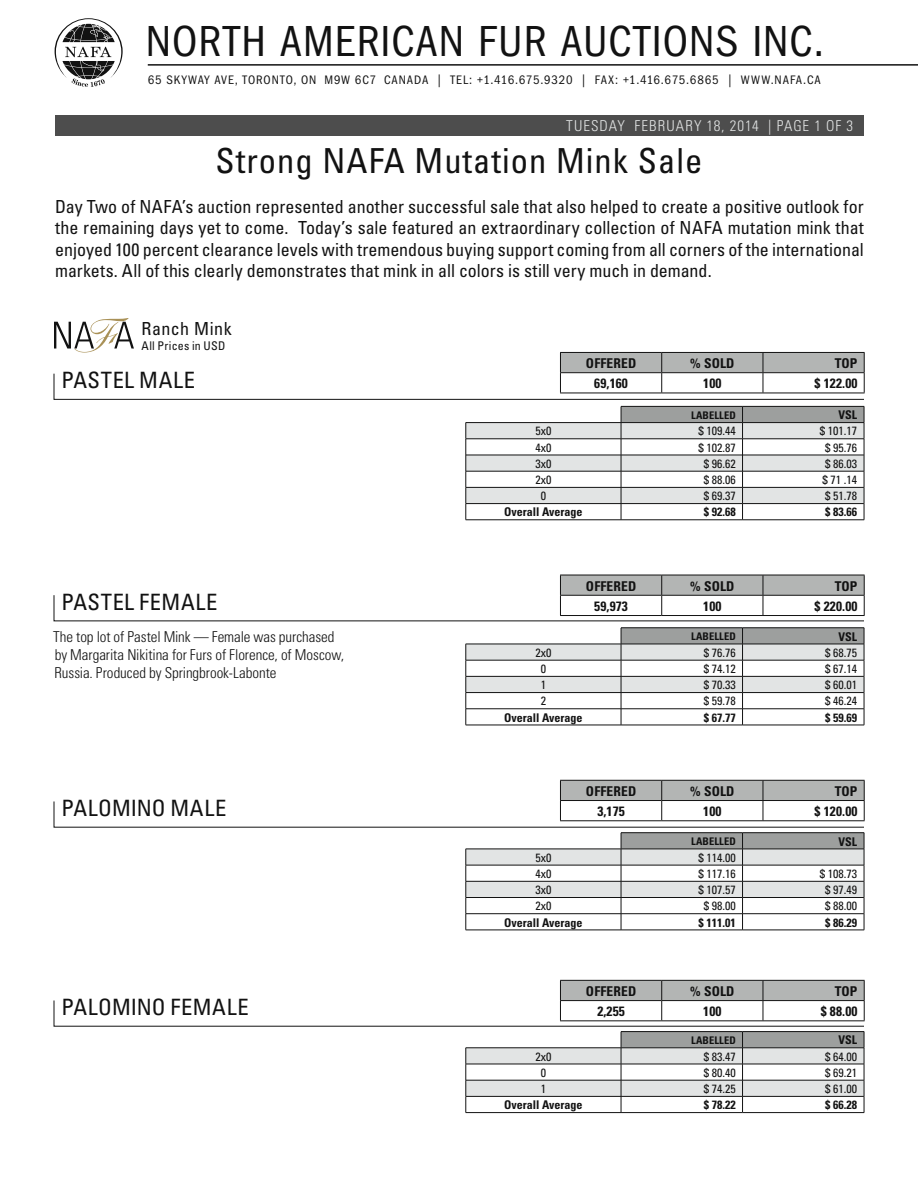
<style>
.page{position:relative;width:918px;height:1188px;background:#fff}
.page>*{position:absolute;margin:0;border:0;box-sizing:border-box;transform-origin:0 0}
.t1{font:condensed 45px "ITC Franklin Gothic Std";letter-spacing:.02em;color:#121212}
.t2{font:condensed 34.5px "Univers";letter-spacing:.03em;color:#121212}
.t3{font:condensed 22.5px "Univers";letter-spacing:.03em;color:#121212}
.t4{font:condensed 18px/21.6px "Univers";color:#121212;text-align:justify}
.t5{font:300 condensed 15px/18px "Univers";color:#121212}
.t6{font:300 condensed 15px "Univers";letter-spacing:.07em;color:#e2e4e4}
.t7{font:700 condensed 13.5px "Univers";letter-spacing:.01em;color:#121212}
.t8{font:condensed 12.75px "ITC Franklin Gothic Std";letter-spacing:.075em;color:#121212}
.t9{font:condensed 12px "Univers";color:#121212}
.t10{font:700 condensed 12px "Univers";color:#121212}
.t11{font:condensed 12px "Univers";letter-spacing:.03em;color:#121212}
.t12{font:700 condensed 10.5px "Univers";letter-spacing:.01em;color:#121212}
</style>
<div class="page">
<div style="left:55px;top:115px;width:809px;height:21px;background:#4d4d4d"></div>
<svg style="left:55px;top:18px;width:68px;height:69px"></svg>
<hr style="left:148px;top:64px;width:770px;height:2px;background:#121212">
<svg style="left:53px;top:318px;width:812px;height:82px"></svg>
<hr style="left:560px;top:393px;width:102px;height:1px;background:#121212">
<hr style="left:662px;top:393px;width:101px;height:1px;background:#121212">
<hr style="left:763px;top:393px;width:102px;height:1px;background:#121212">
<svg style="left:53px;top:575px;width:812px;height:47px"></svg>
<hr style="left:560px;top:615px;width:102px;height:1px;background:#121212">
<hr style="left:662px;top:615px;width:101px;height:1px;background:#121212">
<hr style="left:763px;top:615px;width:102px;height:1px;background:#121212">
<hr style="left:621px;top:520px;width:122px;height:1px;background:#121212">
<hr style="left:743px;top:520px;width:121px;height:1px;background:#121212">
<hr style="left:466px;top:520px;width:155px;height:1px;background:#121212">
<svg style="left:466px;top:406px;width:399px;height:114px"></svg>
<hr style="left:466px;top:439px;width:155px;height:1px;background:#121212">
<hr style="left:621px;top:930px;width:122px;height:1px;background:#121212">
<hr style="left:743px;top:930px;width:121px;height:1px;background:#121212">
<hr style="left:466px;top:930px;width:155px;height:1px;background:#121212">
<svg style="left:53px;top:780px;width:812px;height:150px"></svg>
<hr style="left:466px;top:865px;width:155px;height:1px;background:#121212">
<hr style="left:621px;top:725px;width:122px;height:1px;background:#121212">
<hr style="left:743px;top:725px;width:121px;height:1px;background:#121212">
<hr style="left:466px;top:725px;width:155px;height:1px;background:#121212">
<svg style="left:466px;top:628px;width:399px;height:97px"></svg>
<hr style="left:466px;top:660px;width:155px;height:1px;background:#121212">
<svg style="left:53px;top:980px;width:812px;height:133px"></svg>
<hr style="left:466px;top:1064px;width:155px;height:1px;background:#121212">
<h1 class="t1" style="left:146px;top:16px;width:680px">NORTH AMERICAN FUR AUCTIONS INC.</h1>
<p class="t8" style="left:148px;top:73px;width:160px">65 SKYWAY AVE, TORONTO, ON</p>
<p class="t8" style="left:324px;top:73px;width:498px">M9W 6C7 CANADA | TEL: +1.416.675.9320 | FAX: +1.416.675.6865 | WWW.NAFA.CA</p>
<p class="t6" style="left:566px;top:117px;width:289px">tuesday February 18, 2014 | Page 1 of 3</p>
<h2 class="t2" style="left:216px;top:139px;width:488px">Strong NAFA Mutation Mink Sale</h2>
<p class="t4" style="left:55px;top:195px;width:810px">Day Two of NAFA’s auction represented another successful sale that also helped to create a positive outlook for the remaining days yet to come. Today’s sale featured an extraordinary collection of NAFA mutation mink that enjoyed 100 percent clearance levels with tremendous buying support coming from all corners of the international markets. All of this clearly demonstrates that mink in all colors is still very much in demand.</p>
<p class="t4" style="left:141px;top:318px;width:92px">Ranch Mink</p>
<p class="t11" style="left:141px;top:338px;width:86px">All Prices in USD</p>
<p class="t3" style="left:61px;top:366px;width:135px">pastel Male</p>
<p class="t3" style="left:61px;top:588px;width:157px">pastel feMale</p>
<p class="t5" style="left:53px;top:628px;width:293px">The top lot of Pastel Mink — Female was purchased by Margarita Nikitina for Furs of Florence, of Moscow,<br>Russia. Produced by Springbrook-Labonte</p>
<p class="t3" style="left:61px;top:794px;width:166px">palomino Male</p>
<p class="t3" style="left:61px;top:993px;width:189px">palomino feMale</p>
<p class="t7" style="left:586px;top:355px;width:52px">OFFERED</p>
<p class="t7" style="left:690px;top:355px;width:46px">% SOLD</p>
<p class="t7" style="left:835px;top:355px;width:24px">TOP</p>
<p class="t7" style="left:594px;top:375px;width:35px">69,160</p>
<p class="t7" style="left:703px;top:375px;width:20px">100</p>
<p class="t7" style="left:815px;top:375px;width:44px">$ 122.00</p>
<p class="t12" style="left:691px;top:408px;width:46px">LABELLED</p>
<p class="t10" style="left:839px;top:408px;width:20px">VSL</p>
<p class="t9" style="left:535px;top:424px;width:17px">5x0</p>
<p class="t9" style="left:698px;top:424px;width:39px">$ 109.44</p>
<p class="t9" style="left:820px;top:424px;width:39px">$ 101.17</p>
<p class="t9" style="left:535px;top:440px;width:17px">4x0</p>
<p class="t9" style="left:698px;top:440px;width:39px">$ 102.87</p>
<p class="t9" style="left:825px;top:440px;width:33px">$ 95.76</p>
<p class="t9" style="left:535px;top:456px;width:17px">3x0</p>
<p class="t9" style="left:704px;top:456px;width:33px">$ 96.62</p>
<p class="t9" style="left:825px;top:456px;width:33px">$ 86.03</p>
<p class="t9" style="left:535px;top:472px;width:17px">2x0</p>
<p class="t9" style="left:704px;top:472px;width:33px">$ 88.06</p>
<p class="t9" style="left:823px;top:472px;width:36px">$ 71 .14</p>
<p class="t9" style="left:541px;top:488px;width:7px">0</p>
<p class="t9" style="left:704px;top:488px;width:33px">$ 69.37</p>
<p class="t9" style="left:825px;top:488px;width:33px">$ 51.78</p>
<p class="t10" style="left:504px;top:505px;width:80px">Overall Average</p>
<p class="t10" style="left:704px;top:505px;width:33px">$ 92.68</p>
<p class="t10" style="left:825px;top:505px;width:33px">$ 83.66</p>
<p class="t7" style="left:586px;top:577px;width:52px">OFFERED</p>
<p class="t7" style="left:690px;top:577px;width:46px">% SOLD</p>
<p class="t7" style="left:835px;top:577px;width:24px">TOP</p>
<p class="t7" style="left:594px;top:598px;width:35px">59,973</p>
<p class="t7" style="left:703px;top:598px;width:20px">100</p>
<p class="t7" style="left:815px;top:598px;width:44px">$ 220.00</p>
<p class="t12" style="left:691px;top:630px;width:46px">LABELLED</p>
<p class="t10" style="left:839px;top:629px;width:20px">VSL</p>
<p class="t9" style="left:535px;top:645px;width:17px">2x0</p>
<p class="t9" style="left:704px;top:645px;width:33px">$ 76.76</p>
<p class="t9" style="left:825px;top:645px;width:33px">$ 68.75</p>
<p class="t9" style="left:541px;top:661px;width:7px">0</p>
<p class="t9" style="left:704px;top:661px;width:33px">$ 74.12</p>
<p class="t9" style="left:825px;top:661px;width:33px">$ 67.14</p>
<p class="t9" style="left:541px;top:677px;width:7px">1</p>
<p class="t9" style="left:704px;top:677px;width:33px">$ 70.33</p>
<p class="t9" style="left:825px;top:677px;width:33px">$ 60.01</p>
<p class="t9" style="left:541px;top:694px;width:7px">2</p>
<p class="t9" style="left:704px;top:694px;width:33px">$ 59.78</p>
<p class="t9" style="left:825px;top:694px;width:33px">$ 46.24</p>
<p class="t10" style="left:504px;top:710px;width:80px">Overall Average</p>
<p class="t10" style="left:704px;top:710px;width:33px">$ 67.77</p>
<p class="t10" style="left:825px;top:710px;width:33px">$ 59.69</p>
<p class="t7" style="left:586px;top:783px;width:52px">OFFERED</p>
<p class="t7" style="left:690px;top:783px;width:46px">% SOLD</p>
<p class="t7" style="left:835px;top:783px;width:24px">TOP</p>
<p class="t7" style="left:597px;top:803px;width:29px">3,175</p>
<p class="t7" style="left:703px;top:803px;width:20px">100</p>
<p class="t7" style="left:815px;top:803px;width:44px">$ 120.00</p>
<p class="t12" style="left:691px;top:835px;width:46px">LABELLED</p>
<p class="t10" style="left:839px;top:834px;width:20px">VSL</p>
<p class="t9" style="left:535px;top:850px;width:17px">5x0</p>
<p class="t9" style="left:698px;top:850px;width:39px">$ 114.00</p>
<p class="t9" style="left:535px;top:866px;width:17px">4x0</p>
<p class="t9" style="left:698px;top:866px;width:39px">$ 117.16</p>
<p class="t9" style="left:820px;top:866px;width:39px">$ 108.73</p>
<p class="t9" style="left:535px;top:882px;width:17px">3x0</p>
<p class="t9" style="left:698px;top:882px;width:39px">$ 107.57</p>
<p class="t9" style="left:825px;top:882px;width:33px">$ 97.49</p>
<p class="t9" style="left:535px;top:899px;width:17px">2x0</p>
<p class="t9" style="left:704px;top:899px;width:33px">$ 98.00</p>
<p class="t9" style="left:825px;top:899px;width:33px">$ 88.00</p>
<p class="t10" style="left:504px;top:915px;width:80px">Overall Average</p>
<p class="t10" style="left:698px;top:915px;width:39px">$ 111.01</p>
<p class="t10" style="left:825px;top:915px;width:33px">$ 86.29</p>
<p class="t7" style="left:586px;top:983px;width:52px">OFFERED</p>
<p class="t7" style="left:690px;top:983px;width:46px">% SOLD</p>
<p class="t7" style="left:835px;top:983px;width:24px">TOP</p>
<p class="t7" style="left:597px;top:1003px;width:29px">2,255</p>
<p class="t7" style="left:703px;top:1003px;width:20px">100</p>
<p class="t7" style="left:821px;top:1003px;width:38px">$ 88.00</p>
<p class="t12" style="left:691px;top:1034px;width:46px">LABELLED</p>
<p class="t10" style="left:839px;top:1033px;width:20px">VSL</p>
<p class="t9" style="left:535px;top:1049px;width:17px">2x0</p>
<p class="t9" style="left:704px;top:1049px;width:33px">$ 83.47</p>
<p class="t9" style="left:825px;top:1049px;width:33px">$ 64.00</p>
<p class="t9" style="left:541px;top:1065px;width:7px">0</p>
<p class="t9" style="left:704px;top:1065px;width:33px">$ 80.40</p>
<p class="t9" style="left:825px;top:1065px;width:33px">$ 69.21</p>
<p class="t9" style="left:541px;top:1081px;width:7px">1</p>
<p class="t9" style="left:704px;top:1081px;width:33px">$ 74.25</p>
<p class="t9" style="left:825px;top:1081px;width:33px">$ 61.00</p>
<p class="t10" style="left:504px;top:1098px;width:80px">Overall Average</p>
<p class="t10" style="left:704px;top:1098px;width:33px">$ 78.22</p>
<p class="t10" style="left:825px;top:1098px;width:33px">$ 66.28</p>
</div>
